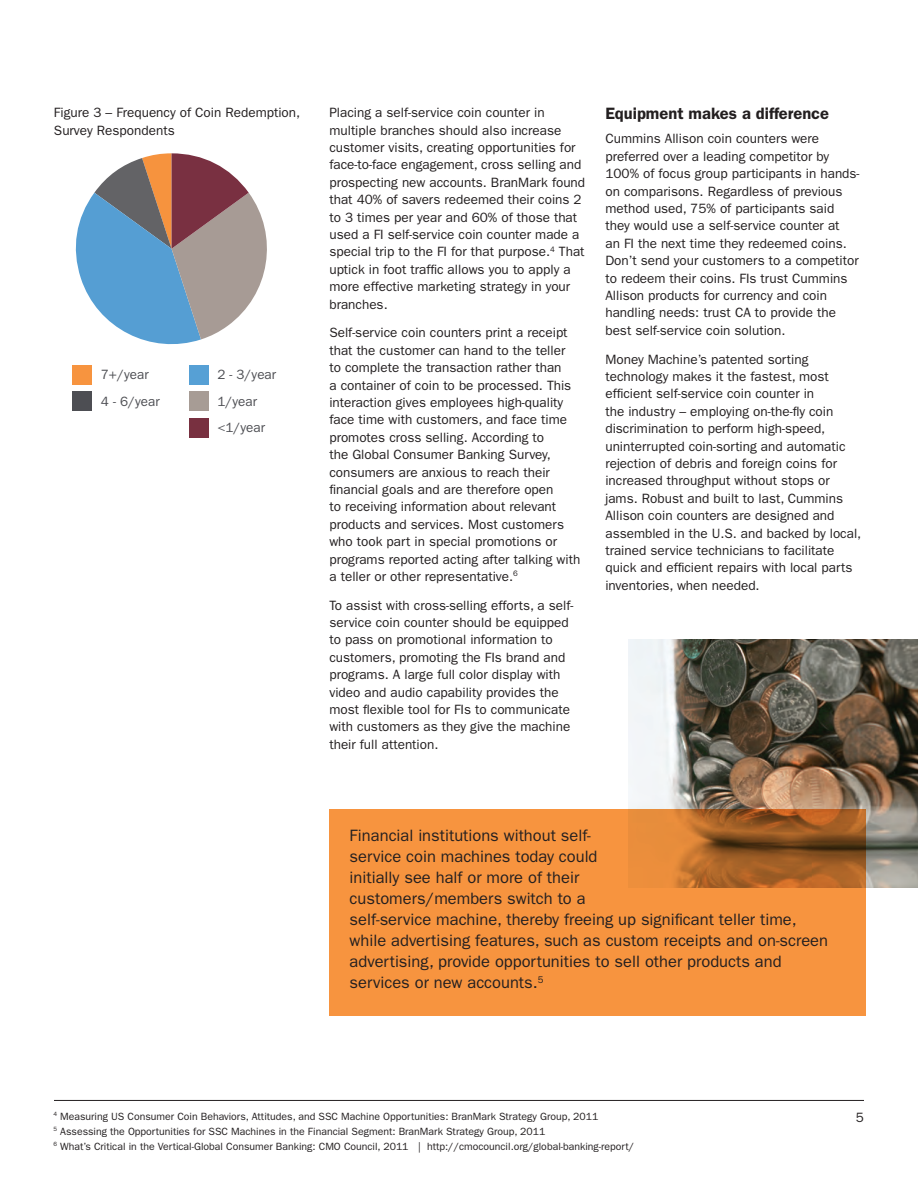
<style>
.page{position:relative;width:918px;height:1188px;background:#fff}
.page>*{position:absolute;margin:0;border:0;box-sizing:border-box;transform-origin:0 0}
.callout{font:16.5px/21px "ITC Franklin Gothic Std";color:#231f20}
.subheads_bold_color{font:600 16.5px "ITC Franklin Gothic Std";color:#231f20}
.body_copy{font:13.5px/17.4px "ITC Franklin Gothic Std";color:#231f20}
.subheads_bold_color-2{font:13.5px/18px "ITC Franklin Gothic Std";color:#231f20}
.GC1___Graph_caption{font:13.5px "ITC Franklin Gothic Std";color:#4d4e53}
.subheads{font:13.5px "ITC Franklin Gothic Std";color:#231f20}
.subheads-2{font:10.5px "ITC Franklin Gothic Std";color:#231f20}
</style>
<div class="page">
<hr style="left:54px;top:1100px;width:810px;height:1px;background:#231f20">
<svg style="left:76px;top:153px;width:191px;height:191px"></svg>
<div style="left:189px;top:365px;width:19px;height:19px;background:#56a0d5"></div>
<div style="left:189px;top:392px;width:19px;height:19px;background:#a79c95"></div>
<div style="left:189px;top:418px;width:19px;height:20px;background:#783040"></div>
<div style="left:72px;top:365px;width:20px;height:19px;background:#f7943f"></div>
<div style="left:72px;top:392px;width:20px;height:19px;background:#4d4e53"></div>
<img style="left:629px;top:639px;width:289px;height:249px">
<svg style="left:329px;top:809px;width:537px;height:206px;background:#ea8c3b"></svg>
<p class="subheads_bold_color-2" style="left:54px;top:104px;width:248px">Figure 3 – Frequency of Coin Redemption,<br>Survey Respondents</p>
<p class="GC1___Graph_caption" style="left:101px;top:367px;width:49px">7+/year</p>
<p class="GC1___Graph_caption" style="left:101px;top:393px;width:60px">4 - 6/year</p>
<p class="GC1___Graph_caption" style="left:217px;top:367px;width:60px">2 - 3/year</p>
<p class="GC1___Graph_caption" style="left:217px;top:393px;width:41px">1/year</p>
<p class="GC1___Graph_caption" style="left:217px;top:420px;width:49px">&lt;1/year</p>
<p class="body_copy" style="left:329px;top:104px;width:257px">Placing a self-service coin counter in multiple branches should also increase customer visits, creating opportunities for face-to-face engagement, cross selling and prospecting new accounts. BranMark found that 40% of savers redeemed their coins 2 to 3 times per year and 60% of those that used a FI self-service coin counter made a special trip to the FI for that purpose.<sup>4</sup> That uptick in foot traffic allows you to apply a more effective marketing strategy in your branches.</p>
<p class="body_copy" style="left:329px;top:324px;width:252px">Self-service coin counters print a receipt that the customer can hand to the teller<br>to complete the transaction rather than<br>a container of coin to be processed. This interaction gives employees high-quality face time with customers, and face time promotes cross selling. According to<br>the Global Consumer Banking Survey, consumers are anxious to reach their financial goals and are therefore open<br>to receiving information about relevant products and services. Most customers who took part in special promotions or programs reported acting after talking with a teller or other representative.<sup>6</sup></p>
<p class="body_copy" style="left:329px;top:596px;width:246px">To assist with cross-selling efforts, a self&shy;service coin counter should be equipped to pass on promotional information to customers, promoting the FIs brand and programs. A large full color display with video and audio capability provides the most flexible tool for FIs to communicate with customers as they give the machine their full attention.</p>
<p class="subheads_bold_color" style="left:605px;top:104px;width:225px">Equipment makes a difference</p>
<p class="body_copy" style="left:605px;top:130px;width:256px">Cummins Allison coin counters were preferred over a leading competitor by 100% of focus group participants in hands&shy;on comparisons. Regardless of previous method used, 75% of participants said they would use a self-service counter at<br>an FI the next time they redeemed coins.<br>Don’t send your customers to a competitor to redeem their coins. FIs trust Cummins Allison products for currency and coin handling needs: trust CA to provide the best self-service coin solution.</p>
<p class="body_copy" style="left:605px;top:350px;width:257px">Money Machine’s patented sorting technology makes it the fastest, most efficient self-service coin counter in<br>the industry – employing on-the-fly coin discrimination to perform high-speed, uninterrupted coin-sorting and automatic rejection of debris and foreign coins for increased throughput without stops or jams. Robust and built to last, Cummins Allison coin counters are designed and assembled in the U.S. and backed by local, trained service technicians to facilitate quick and efficient repairs with local parts inventories, when needed.</p>
<p class="callout" style="left:350px;top:825px;width:480px">Financial institutions without self-<br>service coin machines today could<br>initially see half or more of their<br>customers/members switch to a<br>self-service machine, thereby freeing up significant teller time, while advertising features, such as custom receipts and on-screen advertising, provide opportunities to sell other products and services or new accounts.<sup>5</sup></p>
<p class="subheads-2" style="left:53px;top:1110px;width:546px"><sup>4</sup> Measuring US Consumer Coin Behaviors, Attitudes, and SSC Machine Opportunities: BranMark Strategy Group, 2011</p>
<p class="subheads-2" style="left:53px;top:1125px;width:493px"><sup>5</sup> Assessing the Opportunities for SSC Machines in the Financial Segment: BranMark Strategy Group, 2011</p>
<p class="subheads-2" style="left:53px;top:1140px;width:582px"><sup>6</sup> What’s Critical in the Vertical-Global Consumer Banking: CMO Council, 2011 | http://cmocouncil.org/global-banking-report/</p>
<p class="subheads" style="left:856px;top:1109px;width:10px">5</p>
</div>
